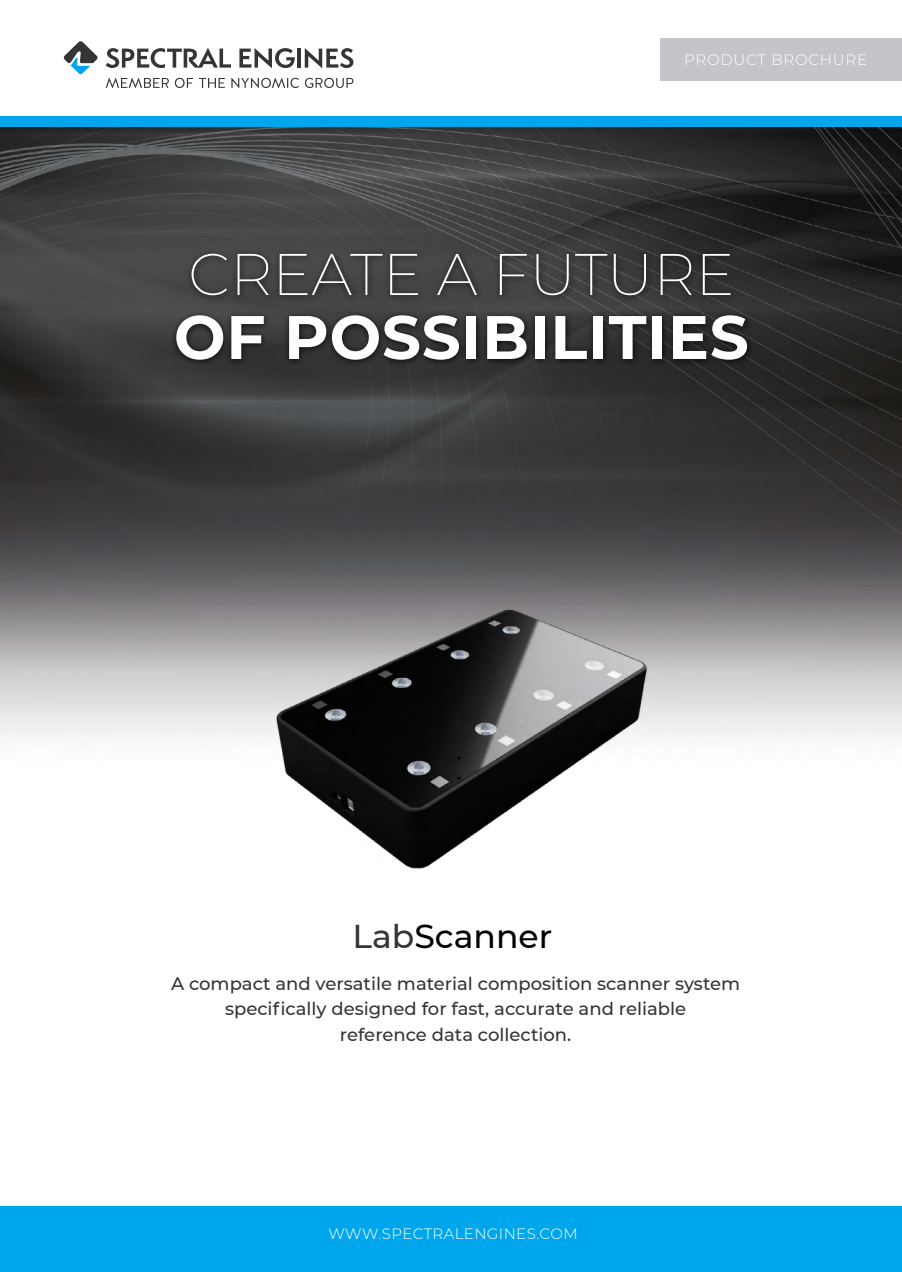
<style>
.page{position:relative;width:902px;height:1272px;background:#fff}
.page>*{position:absolute;margin:0;border:0;box-sizing:border-box;transform-origin:0 0}
.t1{font:700 61.35px "Montserrat";letter-spacing:.01em;color:#fff}
.t2{font:200 58.65px "Montserrat";color:#fff}
.t3{font:500 33px "Montserrat";color:#000}
.t4{font:500 18px/25.5px "Montserrat";color:#373437;text-align:center}
.t5{font:300 15px "Montserrat";letter-spacing:.025em;color:#fff}
.t6{font:300 15px "Montserrat";letter-spacing:.05em;color:#fff}
.s1{color:#373437}
</style>
<div class="page">
<img style="left:0;top:126px;width:901px;height:743px">
<div style="left:0;top:1205px;width:901px;height:66px;background:#00a6eb"></div>
<div style="left:0;top:116px;width:901px;height:10px;background:#00a6eb"></div>
<div style="left:660px;top:38px;width:241px;height:43px;background:#c3c5c8"></div>
<div style="left:170px;top:248px;width:584px;height:119px;background:#000;opacity:.79"></div>
<svg style="left:64px;top:41px;width:34px;height:33px"></svg>
<svg style="left:239px;top:48px;width:56px;height:20px"></svg>
<hr style="left:297px;top:49px;width:4px;height:19px;background:#373437">
<svg style="left:305px;top:48px;width:48px;height:20px"></svg>
<svg style="left:106px;top:48px;width:125px;height:20px"></svg>
<svg style="left:106px;top:78px;width:63px;height:10px"></svg>
<svg style="left:175px;top:78px;width:18px;height:10px"></svg>
<svg style="left:199px;top:78px;width:26px;height:10px"></svg>
<svg style="left:231px;top:78px;width:68px;height:10px"></svg>
<svg style="left:305px;top:78px;width:48px;height:10px"></svg>
<p class="t6" style="left:684px;top:50px;width:184px">PRODUCT BROCHURE</p>
<h2 class="t2" style="left:188px;top:235px;width:547px">CREATE A FUTURE</h2>
<h1 class="t1" style="left:174px;top:293px;width:576px">OF POSSIBILITIES</h1>
<h3 class="t3" style="left:352px;top:912px;width:201px"><span class="s1">Lab</span>Scanner</h3>
<p class="t4" style="left:171px;top:969px;width:570px">A compact and versatile material composition scanner system specifically designed for fast, accurate and reliable<br>reference data collection.</p>
<p class="t5" style="left:328px;top:1223px;width:251px">WWW.SPECTRALENGINES.COM</p>
</div>
